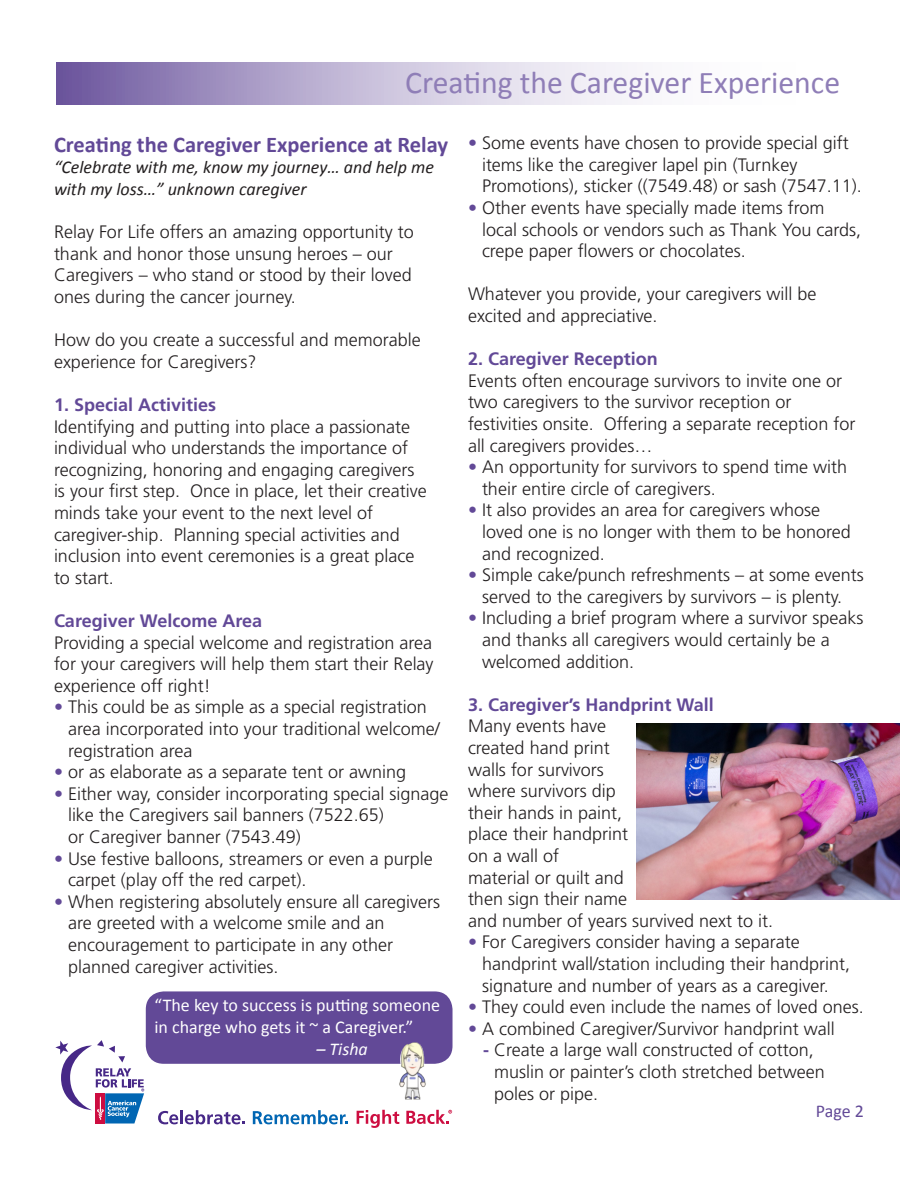
<style>
.page{position:relative;width:918px;height:1188px;background:#fff}
.page>*{position:absolute;margin:0;border:0;box-sizing:border-box;transform-origin:0 0}
.t1{font:31.65px "Calibri";color:#8f7eb7}
.t2{font:700 22.5px "Calibri";color:#624997}
.t3{font:300 18px/21.6px "Frutiger";color:#231f20}
.t4{font:700 18px "Frutiger";color:#624997}
.t5{font:italic 18px/21.6px "Calibri";color:#231f20}
.t6{font:18px/21.6px "Calibri";color:#fff}
.t7{font:italic 18px "Calibri";color:#fff}
.t8{font:18px "Calibri";color:#624997}
.s1{color:#624997}
.s2{font-weight:700;color:#624997}
</style>
<div class="page">
<svg style="left:56px;top:63px;width:581px;height:42px;background:#bcb2d2"></svg>
<svg style="left:158px;top:1111px;width:20px;height:13px"></svg>
<hr style="left:180px;top:1110px;width:3px;height:14px;background:#472887">
<svg style="left:185px;top:1110px;width:60px;height:14px"></svg>
<svg style="left:253px;top:1110px;width:95px;height:14px"></svg>
<svg style="left:357px;top:1110px;width:42px;height:18px"></svg>
<svg style="left:406px;top:1110px;width:46px;height:14px"></svg>
<svg style="left:55px;top:1040px;width:89px;height:84px"></svg>
<div style="left:146px;top:991px;width:307px;height:73px;background:#624997;border-radius:18px"></div>
<img style="left:636px;top:724px;width:264px;height:176px">
<img style="left:396px;top:1042px;width:32px;height:58px">
<h1 class="t1" style="left:405px;top:63px;width:436px">Creating the Caregiver Experience</h1>
<p class="t2" style="left:54px;top:130px;width:396px">Creating the Caregiver Experience at Relay</p>
<p class="t5" style="left:54px;top:156px;width:381px">“Celebrate with me, know my journey… and help me with my loss…” unknown caregiver</p>
<p class="t3" style="left:54px;top:221px;width:361px">Relay For Life offers an amazing opportunity to thank and honor those unsung heroes – our Caregivers – who stand or stood by their loved ones during the cancer journey.</p>
<p class="t3" style="left:54px;top:329px;width:368px">How do you create a successful and memorable experience for Caregivers?</p>
<p class="t4" style="left:54px;top:394px;width:164px">1. Special Activities</p>
<p class="t3" style="left:54px;top:416px;width:374px">Identifying and putting into place a passionate individual who understands the importance of recognizing, honoring and engaging caregivers is your first step. Once in place, let their creative minds take your event to the next level of caregiver-ship. Planning special activities and inclusion into event ceremonies is a great place to start.</p>
<p class="t4" style="left:54px;top:610px;width:210px">Caregiver Welcome Area</p>
<p class="t3" style="left:54px;top:632px;width:381px;text-align:justify">Providing a special welcome and registration area for your caregivers will help them start their Relay experience off right!</p>
<p class="t3" style="left:68px;top:696px;width:373px;text-indent:-14px"><span class="s1">•</span> This could be as simple as a special registration area incorporated into your traditional welcome/ registration area</p>
<p class="t3" style="left:54px;top:761px;width:354px"><span class="s1">•</span> or as elaborate as a separate tent or awning</p>
<p class="t3" style="left:68px;top:783px;width:382px;text-indent:-14px"><span class="s1">•</span> Either way, consider incorporating special signage like the Caregivers sail banners (7522.65)<br>or Caregiver banner (7543.49)</p>
<p class="t3" style="left:68px;top:848px;width:366px;text-indent:-14px"><span class="s1">•</span> Use festive balloons, streamers or even a purple carpet (play off the red carpet).</p>
<p class="t3" style="left:68px;top:891px;width:374px;text-indent:-14px"><span class="s1">•</span> When registering absolutely ensure all caregivers are greeted with a welcome smile and an encouragement to participate in any other planned caregiver activities.</p>
<p class="t6" style="left:154px;top:994px;width:287px">“The key to success is putting someone in charge who gets it ~ a Caregiver.”</p>
<p class="t7" style="left:316px;top:1037px;width:53px">– Tisha</p>
<p class="t3" style="left:482px;top:132px;width:381px;text-indent:-14px"><span class="s1">•</span> Some events have chosen to provide special gift items like the caregiver lapel pin (Turnkey<br>Promotions), sticker ((7549.48) or sash (7547.11).</p>
<p class="t3" style="left:482px;top:197px;width:381px;text-indent:-14px"><span class="s1">•</span> Other events have specially made items from local schools or vendors such as Thank You cards, crepe paper flowers or chocolates.</p>
<p class="t3" style="left:468px;top:283px;width:350px">Whatever you provide, your caregivers will be excited and appreciative.</p>
<p class="t4" style="left:468px;top:348px;width:191px">2. Caregiver Reception</p>
<p class="t3" style="left:468px;top:370px;width:389px">Events often encourage survivors to invite one or two caregivers to the survivor reception or festivities onsite. Offering a separate reception for all caregivers provides…</p>
<p class="t3" style="left:482px;top:456px;width:367px;text-indent:-14px"><span class="s1">•</span> An opportunity for survivors to spend time with their entire circle of caregivers.</p>
<p class="t3" style="left:482px;top:499px;width:370px;text-indent:-14px"><span class="s1">•</span> It also provides an area for caregivers whose loved one is no longer with them to be honored and recognized.</p>
<p class="t3" style="left:468px;top:564px;width:397px;text-align:center"><span class="s1">•</span> Simple cake/punch refreshments – at some events served to the caregivers by survivors – is plenty.</p>
<p class="t3" style="left:482px;top:607px;width:383px;text-indent:-14px"><span class="s1">•</span> Including a brief program where a survivor speaks and thanks all caregivers would certainly be a welcomed addition.</p>
<p class="t4" style="left:468px;top:694px;width:247px">3. Caregiver’s Handprint Wall</p>
<p class="t3" style="left:468px;top:715px;width:307px">Many events have<br>created hand print<br>walls for survivors<br>where survivors dip<br>their hands in paint,<br>place their handprint<br>on a wall of<br>material or quilt and<br>then sign their name<br>and number of years survived next to it.</p>
<p class="t3" style="left:482px;top:931px;width:370px;text-indent:-14px"><span class="s1">•</span> For Caregivers consider having a separate handprint wall/station including their handprint, signature and number of years as a caregiver.</p>
<p class="t3" style="left:468px;top:996px;width:397px"><span class="s1">•</span> They could even include the names of loved ones.</p>
<p class="t3" style="left:468px;top:1018px;width:368px"><span class="s1">•</span> A combined Caregiver/Survivor handprint wall</p>
<p class="t3" style="left:494px;top:1039px;width:332px;text-indent:-11px"><span class="s2">-</span> Create a large wall constructed of cotton, muslin or painter’s cloth stretched between poles or pipe.</p>
<p class="t8" style="left:816px;top:1100px;width:50px">Page 2</p>
</div>
